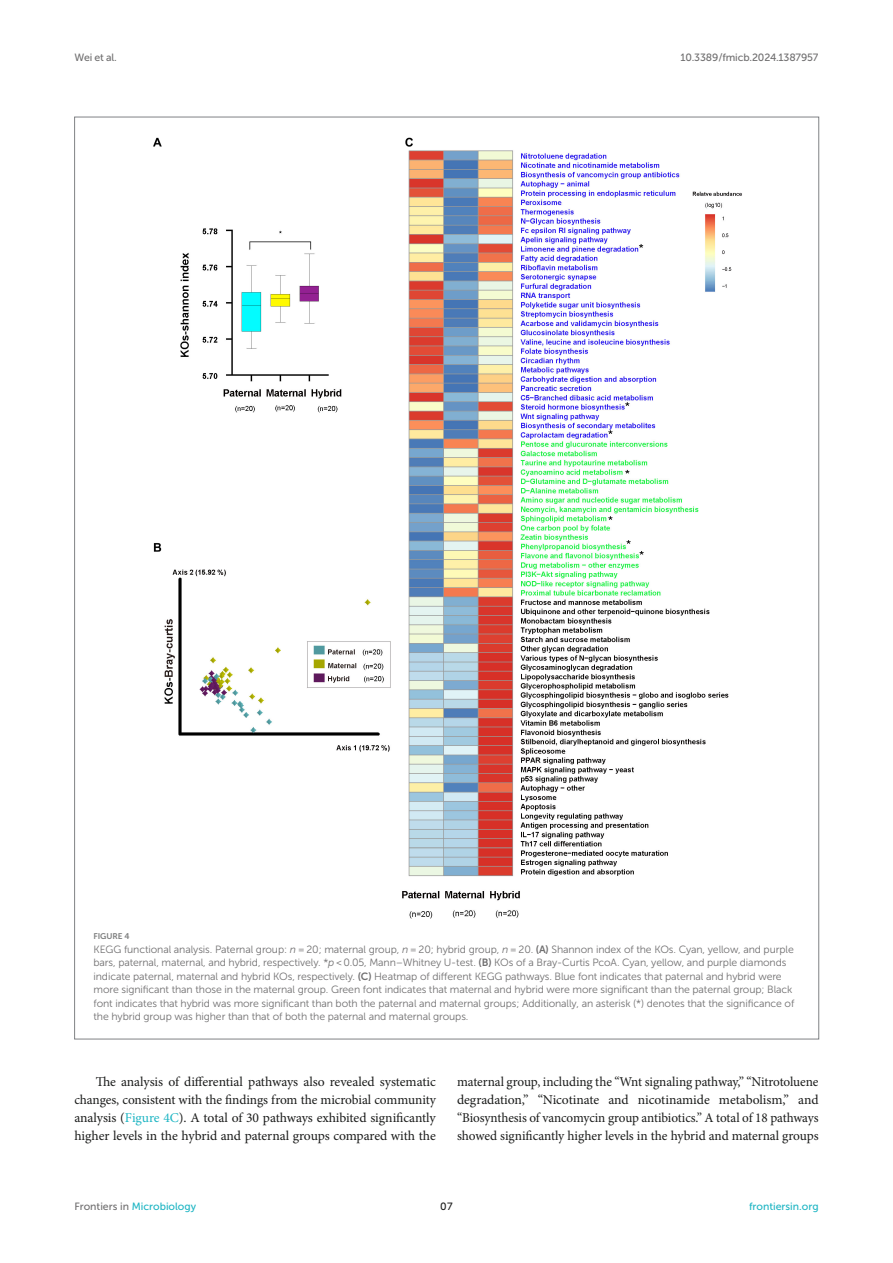
<style>
.page{position:relative;width:893px;height:1263px;background:#fff}
.page>*{position:absolute;margin:0;border:0;box-sizing:border-box;transform-origin:0 0}
.TEXT{font:13.5px/18px "Minion Pro";letter-spacing:-.005em;color:#1b1c1b;text-align:justify}
.FIG_LEG{font:10.5px/13.5px "Museo Sans 300";letter-spacing:-.01em;color:#706f70}
.t1{font:10.5px "Museo Sans 500";color:#1db5c3}
.t2{font:10.5px "Museo Sans 500";letter-spacing:-.015em;color:#706f70}
.t3{font:10.5px "Museo Sans 500";color:#1b1c1b}
.FIG_HD{font:8.25px "Museo Sans 700";letter-spacing:-.01em;color:#7e7f7f}
.s1{font-style:italic}
.s2{font-family:"Museo Sans 700"}
.s3{color:#1db5c3}
.s4{color:#706f70}
</style>
<div class="page">
<img style="left:153px;top:137px;width:589px;height:782px">
<p class="t2" style="left:74px;top:51px;width:44px">Wei et al.</p>
<p class="t2" style="left:680px;top:51px;width:140px">10.3389/fmicb.2024.1387957</p>
<p class="FIG_HD" style="left:94px;top:932px;width:37px">FIGURE 4</p>
<p class="FIG_LEG" style="left:94px;top:942px;width:702px">KEGG functional analysis. Paternal group: <span class="s1">n</span> = 20; maternal group, <span class="s1">n</span> = 20; hybrid group, <span class="s1">n</span> = 20. <span class="s2">(A)</span> Shannon index of the KOs. Cyan, yellow, and purple bars, paternal, maternal, and hybrid, respectively. *<span class="s1">p</span> &lt; 0.05, Mann–Whitney U-test. <span class="s2">(B)</span> KOs of a Bray-Curtis PcoA. Cyan, yellow, and purple diamonds indicate paternal, maternal and hybrid KOs, respectively. <span class="s2">(C)</span> Heatmap of different KEGG pathways. Blue font indicates that paternal and hybrid were more significant than those in the maternal group. Green font indicates that maternal and hybrid were more significant than the paternal group; Black font indicates that hybrid was more significant than both the paternal and maternal groups; Additionally, an asterisk (*) denotes that the significance of the hybrid group was higher than that of both the paternal and maternal groups.</p>
<p class="TEXT" style="left:74px;top:1073px;width:363px;text-indent:21px">The analysis of differential pathways also revealed systematic changes, consistent with the findings from the microbial community analysis (<span class="s3">Figure 4C</span>). A total of 30 pathways exhibited significantly higher levels in the hybrid and paternal groups compared with the</p>
<p class="TEXT" style="left:457px;top:1073px;width:363px">maternal group, including the “Wnt signaling pathway,” “Nitrotoluene degradation,” “Nicotinate and nicotinamide metabolism,” and “Biosynthesis of vancomycin group antibiotics.” A total of 18 pathways showed significantly higher levels in the hybrid and maternal groups</p>
<p class="t1" style="left:74px;top:1200px;width:123px"><span class="s4">Frontiers in</span> Microbiology</p>
<p class="t3" style="left:440px;top:1200px;width:14px">07</p>
<p class="t1" style="left:749px;top:1200px;width:71px">frontiersin.org</p>
</div>
